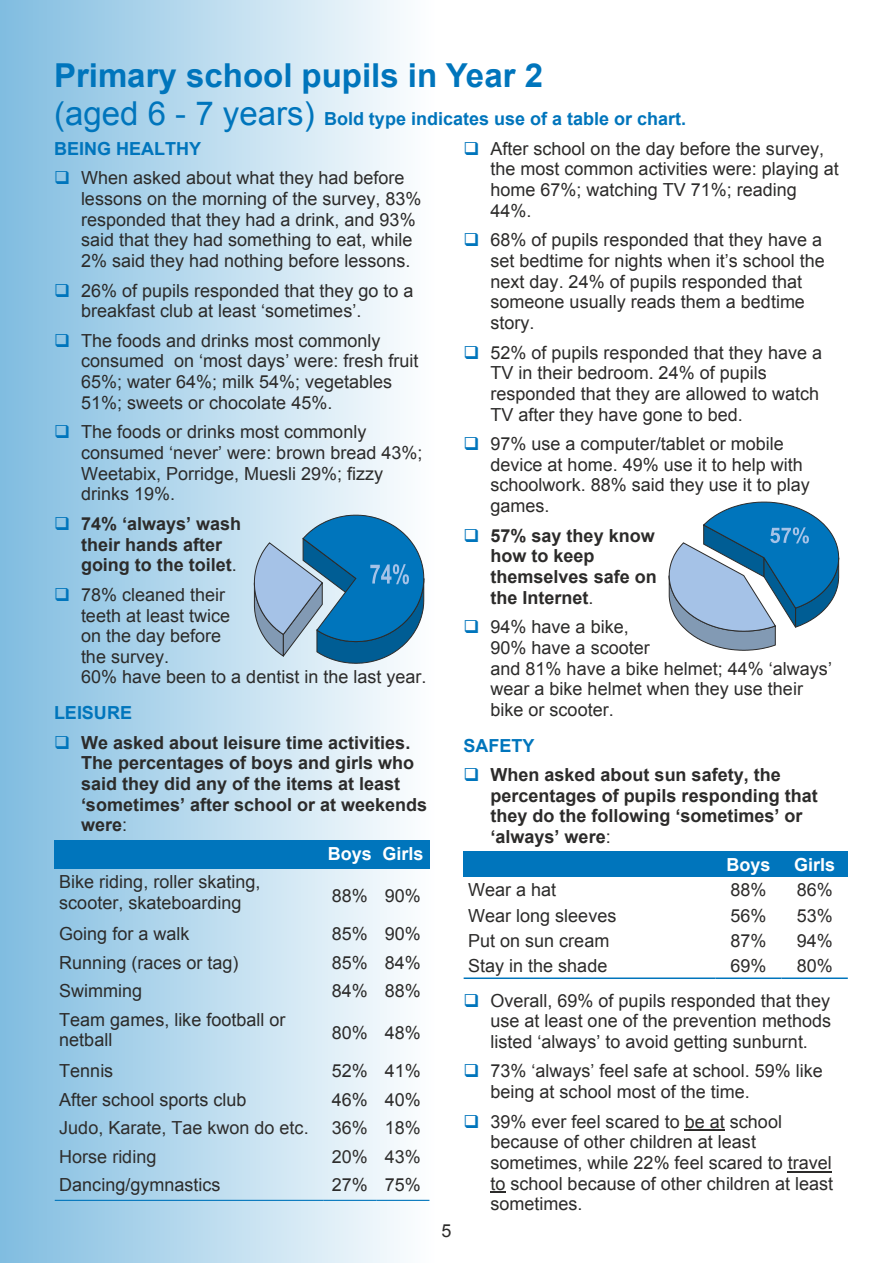
<style>
.page{position:relative;width:893px;height:1263px;background:#fff}
.page>*{position:absolute;margin:0;border:0;box-sizing:border-box;transform-origin:0 0}
.t1{font:700 33px "Arial";color:#0075bc}
.t2{font:18px/20.7px "Arial";color:#2c2b2a}
.t3{font:700 18px/20.7px "Arial";color:#2c2b2a}
.t4{font:700 18px "Arial";color:#0075bc}
.t5{font:18px "Arial";color:#2f2e2d}
.t6{font:700 18px "Arial";color:#fff}
.s1{font-weight:400;font-size:33px}
.s2{color:#0075bc}
.s3{font-weight:400}
</style>
<div class="page">
<div style="left:464px;top:851px;width:251px;height:26px;background:#0075bc"></div>
<div style="left:715px;top:851px;width:67px;height:26px;background:#0075bc"></div>
<div style="left:782px;top:851px;width:66px;height:26px;background:#0075bc"></div>
<hr style="left:464px;top:977px;width:251px;height:2px;background:#0075bc">
<hr style="left:715px;top:977px;width:67px;height:2px;background:#0075bc">
<hr style="left:782px;top:977px;width:66px;height:2px;background:#0075bc">
<img style="left:0;top:0;width:430px;height:1263px">
<hr style="left:685px;top:1129px;width:40px;height:2px;background:#2c2b2a">
<hr style="left:788px;top:1171px;width:44px;height:1px;background:#2c2b2a">
<svg style="left:490px;top:1191px;width:15px;height:2px"></svg>
<svg style="left:254px;top:514px;width:170px;height:150px"></svg>
<svg style="left:668px;top:501px;width:171px;height:150px"></svg>
<div style="left:55px;top:840px;width:268px;height:29px;background:#0075bc"></div>
<div style="left:323px;top:840px;width:53px;height:29px;background:#0075bc"></div>
<div style="left:376px;top:840px;width:53px;height:29px;background:#0075bc"></div>
<hr style="left:55px;top:1200px;width:268px;height:1px;background:#0075bc">
<hr style="left:323px;top:1200px;width:53px;height:1px;background:#0075bc">
<hr style="left:376px;top:1200px;width:53px;height:1px;background:#0075bc">
<h1 class="t1" style="left:54px;top:63px;width:491px">Primary school pupils in Year 2</h1>
<p class="t4" style="left:54px;top:112px;width:634px"><span class="s1">(aged 6 - 7 years)</span> Bold type indicates use of a table or chart.</p>
<p class="t4" style="left:54px;top:142px;width:149px">BEING HEALTHY</p>
<p class="t2" style="left:81px;top:169px;width:342px;text-indent:-27px"><span class="s2">❑</span> When asked about what they had before lessons on the morning of the survey, 83% responded that they had a drink, and 93% said that they had something to eat, while 2% said they had nothing before lessons.</p>
<p class="t2" style="left:81px;top:281px;width:334px;text-indent:-27px"><span class="s2">❑</span> 26% of pupils responded that they go to a breakfast club at least ‘sometimes’.</p>
<p class="t2" style="left:81px;top:332px;width:339px;text-indent:-27px"><span class="s2">❑</span> The foods and drinks most commonly consumed on ‘most days’ were: fresh fruit 65%; water 64%; milk 54%; vegetables 51%; sweets or chocolate 45%.</p>
<p class="t2" style="left:81px;top:423px;width:343px;text-indent:-27px"><span class="s2">❑</span> The foods or drinks most commonly consumed ‘never’ were: brown bread 43%;<br>Weetabix, Porridge, Muesli 29%; fizzy drinks 19%.</p>
<p class="t3" style="left:81px;top:515px;width:162px;text-indent:-27px"><span class="s2">❑</span> 74% ‘always’ wash their hands after going to the toilet<span class="s3">.</span></p>
<p class="t2" style="left:81px;top:586px;width:347px;text-indent:-27px"><span class="s2">❑</span> 78% cleaned their<br>teeth at least twice<br>on the day before<br>the survey.<br>60% have been to a dentist in the last year.</p>
<p class="t4" style="left:54px;top:706px;width:80px">LEISURE</p>
<p class="t3" style="left:81px;top:734px;width:348px;text-indent:-27px"><span class="s2">❑</span> We asked about leisure time activities.<br>The percentages of boys and girls who said they did any of the items at least ‘sometimes’ after school or at weekends were<span class="s3">:</span></p>
<p class="t2" style="left:59px;top:873px;width:203px">Bike riding, roller skating, scooter, skateboarding</p>
<p class="t6" style="left:328px;top:847px;width:97px">Boys Girls</p>
<p class="t2" style="left:332px;top:886px;width:91px">88% 90%</p>
<p class="t2" style="left:59px;top:925px;width:132px">Going for a walk</p>
<p class="t2" style="left:332px;top:925px;width:91px">85% 90%</p>
<p class="t2" style="left:59px;top:953px;width:181px">Running (races or tag)</p>
<p class="t2" style="left:332px;top:953px;width:91px">85% 84%</p>
<p class="t2" style="left:59px;top:982px;width:84px">Swimming</p>
<p class="t2" style="left:332px;top:982px;width:91px">84% 88%</p>
<p class="t2" style="left:59px;top:1010px;width:228px">Team games, like football or netball</p>
<p class="t2" style="left:332px;top:1024px;width:91px">80% 48%</p>
<p class="t2" style="left:59px;top:1062px;width:56px">Tennis</p>
<p class="t2" style="left:332px;top:1062px;width:91px">52% 41%</p>
<p class="t2" style="left:59px;top:1091px;width:189px">After school sports club</p>
<p class="t2" style="left:332px;top:1091px;width:91px">46% 40%</p>
<p class="t5" style="left:59px;top:1121px;width:251px">Judo, Karate, Tae kwon do etc.</p>
<p class="t5" style="left:332px;top:1121px;width:91px">36% 18%</p>
<p class="t5" style="left:59px;top:1150px;width:99px">Horse riding</p>
<p class="t5" style="left:332px;top:1150px;width:91px">20% 43%</p>
<p class="t2" style="left:59px;top:1176px;width:163px">Dancing/gymnastics</p>
<p class="t2" style="left:332px;top:1176px;width:91px">27% 75%</p>
<p class="t2" style="left:441px;top:1222px;width:12px">5</p>
<p class="t2" style="left:490px;top:140px;width:350px;text-indent:-27px"><span class="s2">❑</span> After school on the day before the survey, the most common activities were: playing at home 67%; watching TV 71%; reading<br>44%.</p>
<p class="t2" style="left:490px;top:231px;width:336px;text-indent:-27px"><span class="s2">❑</span> 68% of pupils responded that they have a set bedtime for nights when it’s school the next day. 24% of pupils responded that someone usually reads them a bedtime story.</p>
<p class="t2" style="left:490px;top:344px;width:333px;text-indent:-27px"><span class="s2">❑</span> 52% of pupils responded that they have a TV in their bedroom. 24% of pupils responded that they are allowed to watch TV after they have gone to bed.</p>
<p class="t2" style="left:490px;top:435px;width:321px;text-indent:-27px"><span class="s2">❑</span> 97% use a computer/tablet or mobile device at home. 49% use it to help with schoolwork. 88% said they use it to play games.</p>
<p class="t3" style="left:490px;top:527px;width:168px;text-indent:-27px"><span class="s2">❑</span> 57% say they know how to keep themselves safe on the Internet<span class="s3">.</span></p>
<p class="t2" style="left:490px;top:618px;width:343px;text-indent:-27px"><span class="s2">❑</span> 94% have a bike,<br>90% have a scooter<br>and 81% have a bike helmet; 44% ‘always’ wear a bike helmet when they use their bike or scooter.</p>
<p class="t4" style="left:463px;top:738px;width:73px">SAFETY</p>
<p class="t3" style="left:490px;top:766px;width:329px;text-indent:-27px"><span class="s2">❑</span> When asked about sun safety, the percentages of pupils responding that they do the following ‘sometimes’ or ‘always’ were<span class="s3">:</span></p>
<p class="t6" style="left:726px;top:858px;width:46px">Boys</p>
<p class="t6" style="left:794px;top:858px;width:43px">Girls</p>
<p class="t2" style="left:468px;top:881px;width:90px">Wear a hat</p>
<p class="t2" style="left:730px;top:881px;width:38px">88%</p>
<p class="t2" style="left:797px;top:881px;width:38px">86%</p>
<p class="t2" style="left:468px;top:907px;width:150px">Wear long sleeves</p>
<p class="t2" style="left:730px;top:907px;width:38px">56%</p>
<p class="t2" style="left:797px;top:907px;width:38px">53%</p>
<p class="t2" style="left:468px;top:932px;width:143px">Put on sun cream</p>
<p class="t2" style="left:730px;top:932px;width:38px">87%</p>
<p class="t2" style="left:797px;top:932px;width:38px">94%</p>
<p class="t2" style="left:468px;top:957px;width:141px">Stay in the shade</p>
<p class="t2" style="left:730px;top:957px;width:38px">69%</p>
<p class="t2" style="left:797px;top:957px;width:38px">80%</p>
<p class="t2" style="left:490px;top:991px;width:342px;text-align:justify;text-indent:-27px"><span class="s2">❑</span> Overall, 69% of pupils responded that they use at least one of the prevention methods listed ‘always’ to avoid getting sunburnt.</p>
<p class="t2" style="left:490px;top:1062px;width:334px;text-indent:-27px"><span class="s2">❑</span> 73% ‘always’ feel safe at school. 59% like being at school most of the time.</p>
<p class="t2" style="left:490px;top:1113px;width:344px;text-indent:-27px"><span class="s2">❑</span> 39% ever feel scared to be at school because of other children at least sometimes, while 22% feel scared to travel to school because of other children at least sometimes.</p>
</div>
